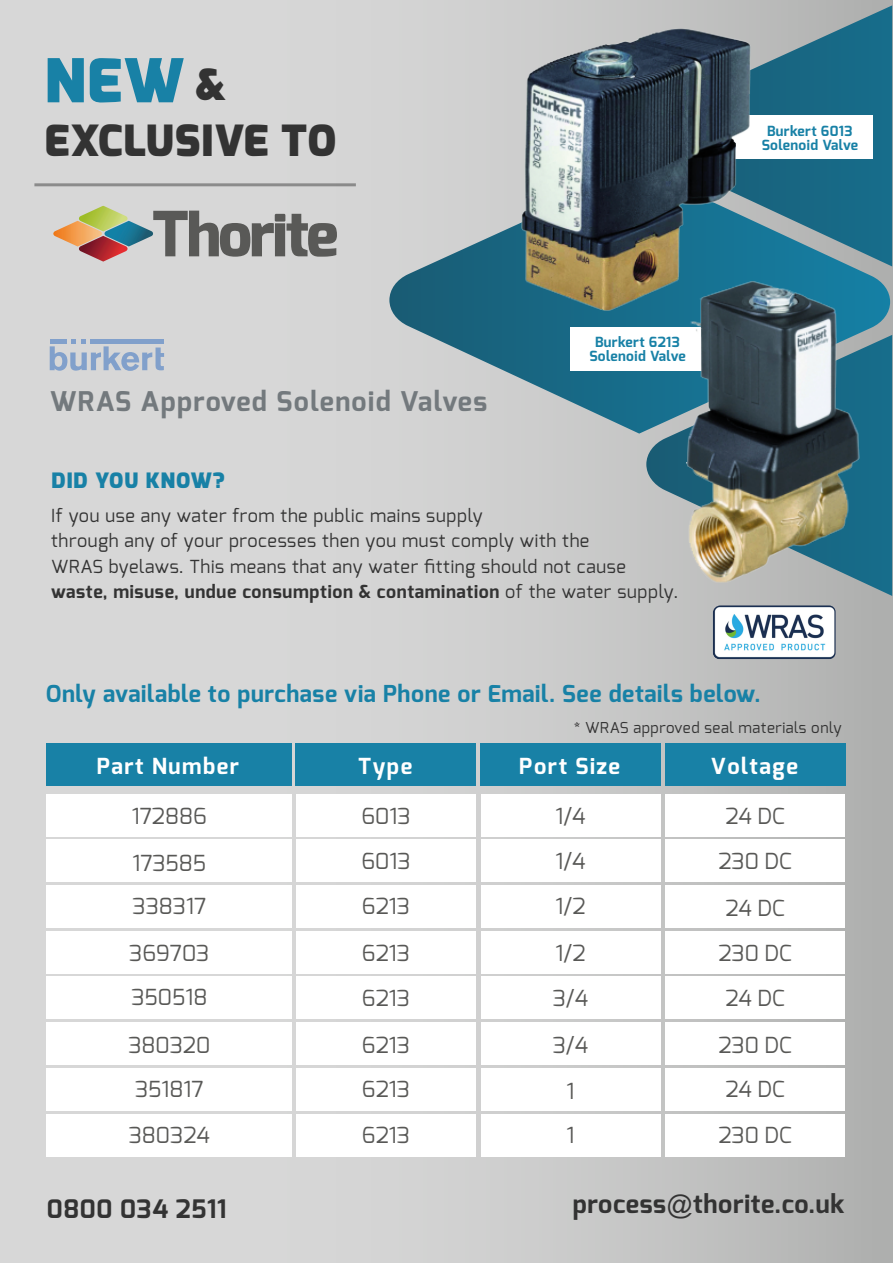
<style>
.page{position:relative;width:893px;height:1263px;background:#fff}
.page>*{position:absolute;margin:0;border:0;box-sizing:border-box;transform-origin:0 0}
.t1{font:900 60.45px "Exo";color:#1881a6}
.t2{font:900 43.05px "Exo";letter-spacing:.025em;color:#333}
.t3{font:700 27.15px "Exo";letter-spacing:.05em;color:#73797d}
.t4{font:700 25.5px "Exo";letter-spacing:.025em;color:#333}
.t5{font:700 23.4px "Exo";letter-spacing:.025em;color:#1881a6}
.t6{font:22.05px/45.3px "Exo";color:#585856}
.t7{font:700 22.05px "Exo";letter-spacing:.065em;color:#fff}
.t8{font:900 21.15px "Exo";letter-spacing:.05em;color:#1881a6}
.t9{font:18px/25.5px "Exo";letter-spacing:.035em;color:#333}
.t10{font:15px "Exo";letter-spacing:.035em;color:#333}
.t11{font:700 13.95px/14.7px "Exo";letter-spacing:.025em;color:#1881a6;text-align:center}
.s1{font-size:43.05px;color:#333}
.s2{font-weight:700}
.s3{font-family:"Arial";font-weight:400}
</style>
<div class="page">
<div style="left:0;top:0;width:892px;height:1263px;background:linear-gradient(to right,#e0e0e0,#b8b9b8)"></div>
<svg style="left:646px;top:5px;width:246px;height:261px;background:#4f8598"></svg>
<svg style="left:389px;top:168px;width:501px;height:266px;background:#6a96a6"></svg>
<svg style="left:646px;top:335px;width:246px;height:261px;background:#598b9d"></svg>
<svg style="left:153px;top:211px;width:184px;height:46px;background:#949493"></svg>
<img style="left:79px;top:236px;width:49px;height:26px">
<img style="left:104px;top:221px;width:49px;height:25px">
<img style="left:53px;top:221px;width:49px;height:25px">
<img style="left:79px;top:206px;width:49px;height:25px">
<hr style="left:34px;top:183px;width:322px;height:3px;background:#333">
<img style="left:713px;top:605px;width:123px;height:54px">
<div style="left:46px;top:794px;width:245px;height:42px;background:#fff"></div>
<div style="left:46px;top:839px;width:245px;height:43px;background:#fff"></div>
<div style="left:46px;top:885px;width:245px;height:43px;background:#fff"></div>
<div style="left:46px;top:931px;width:245px;height:43px;background:#fff"></div>
<div style="left:46px;top:976px;width:245px;height:43px;background:#fff"></div>
<div style="left:46px;top:1022px;width:245px;height:43px;background:#fff"></div>
<div style="left:46px;top:1068px;width:245px;height:43px;background:#fff"></div>
<div style="left:46px;top:1114px;width:245px;height:42px;background:#fff"></div>
<div style="left:46px;top:743px;width:246px;height:43px;background:#1881a6"></div>
<div style="left:296px;top:794px;width:180px;height:42px;background:#fff"></div>
<div style="left:296px;top:839px;width:180px;height:43px;background:#fff"></div>
<div style="left:296px;top:885px;width:180px;height:43px;background:#fff"></div>
<div style="left:296px;top:931px;width:180px;height:43px;background:#fff"></div>
<div style="left:296px;top:976px;width:180px;height:43px;background:#fff"></div>
<div style="left:296px;top:1022px;width:180px;height:43px;background:#fff"></div>
<div style="left:296px;top:1068px;width:180px;height:43px;background:#fff"></div>
<div style="left:296px;top:1114px;width:180px;height:42px;background:#fff"></div>
<div style="left:296px;top:743px;width:180px;height:43px;background:#1881a6"></div>
<div style="left:480px;top:794px;width:180px;height:42px;background:#fff"></div>
<div style="left:480px;top:839px;width:180px;height:43px;background:#fff"></div>
<div style="left:480px;top:885px;width:180px;height:43px;background:#fff"></div>
<div style="left:480px;top:931px;width:180px;height:43px;background:#fff"></div>
<div style="left:480px;top:976px;width:180px;height:43px;background:#fff"></div>
<div style="left:480px;top:1022px;width:180px;height:43px;background:#fff"></div>
<div style="left:480px;top:1068px;width:180px;height:43px;background:#fff"></div>
<div style="left:480px;top:1114px;width:180px;height:42px;background:#fff"></div>
<div style="left:480px;top:743px;width:181px;height:43px;background:#1881a6"></div>
<div style="left:665px;top:794px;width:180px;height:42px;background:#fff"></div>
<div style="left:665px;top:839px;width:180px;height:43px;background:#fff"></div>
<div style="left:665px;top:885px;width:180px;height:43px;background:#fff"></div>
<div style="left:665px;top:931px;width:180px;height:43px;background:#fff"></div>
<div style="left:665px;top:976px;width:180px;height:43px;background:#fff"></div>
<div style="left:665px;top:1022px;width:180px;height:43px;background:#fff"></div>
<div style="left:665px;top:1068px;width:180px;height:43px;background:#fff"></div>
<div style="left:665px;top:1114px;width:180px;height:42px;background:#fff"></div>
<div style="left:665px;top:743px;width:180px;height:43px;background:#1881a6"></div>
<svg style="left:50px;top:339px;width:114px;height:32px;background:#b0bed1"></svg>
<hr style="left:91px;top:339px;width:73px;height:4px;background:#81a0cb">
<div style="left:722px;top:116px;width:151px;height:43px;background:#fff"></div>
<div style="left:570px;top:327px;width:152px;height:43px;background:#fff"></div>
<img style="left:520px;top:27px;width:232px;height:285px">
<img style="left:687px;top:280px;width:174px;height:303px">
<h1 class="t1" style="left:45px;top:42px;width:183px">NEW <span class="s1">&amp;</span></h1>
<h2 class="t2" style="left:45px;top:113px;width:293px">EXCLUSIVE TO</h2>
<h3 class="t3" style="left:50px;top:384px;width:439px">WRAS Approved Solenoid Valves</h3>
<p class="t11" style="left:589px;top:334px;width:98px">Burkert 6213<br>Solenoid Valve</p>
<p class="t8" style="left:52px;top:467px;width:175px">DID YOU KNOW?</p>
<p class="t9" style="left:51px;top:502px;width:629px">If you use any water from the public mains supply<br>through any of your processes then you must comply with the<br>WRAS byelaws. This means that any water fitting should not cause <span class="s2">waste, misuse, undue consumption &amp; contamination</span> of the water supply.</p>
<p class="t11" style="left:762px;top:123px;width:98px">Burkert 6013<br>Solenoid Valve</p>
<p class="t5" style="left:46px;top:679px;width:716px">Only available to purchase via Phone or Email. See details below.</p>
<p class="t10" style="left:574px;top:718px;width:269px">* WRAS approved seal materials only</p>
<p class="t7" style="left:97px;top:752px;width:144px">Part Number</p>
<p class="t7" style="left:358px;top:751px;width:56px">Type</p>
<p class="t7" style="left:519px;top:751px;width:102px">Port Size</p>
<p class="t7" style="left:711px;top:752px;width:89px">Voltage</p>
<p class="t6" style="left:132px;top:793px;width:77px">172886</p>
<p class="t6" style="left:361px;top:793px;width:51px">6013</p>
<p class="t6" style="left:725px;top:793px;width:61px">24 DC</p>
<p class="t6" style="left:553px;top:793px;width:37px;text-align:justify">1/4<br>1/4<br>1/2<br>1/2<br>3/4</p>
<p class="t6" style="left:553px;top:1023px;width:37px;text-align:center">3/4<br>1<br>1</p>
<p class="t6" style="left:718px;top:838px;width:75px">230 DC</p>
<p class="t6" style="left:361px;top:838px;width:51px;text-align:justify">6013<br>6213<br>6213<br>6213</p>
<p class="t6" style="left:362px;top:1024px;width:50px;line-height:43.3px">6213<br>6213</p>
<p class="t6" style="left:362px;top:1112px;width:50px">6213</p>
<p class="t6" style="left:132px;top:842px;width:75px;line-height:42.8px">173585<br>338317</p>
<p class="t6" style="left:129px;top:930px;width:82px;line-height:44.7px">369703<br>350518</p>
<p class="t6" style="left:128px;top:1024px;width:83px;line-height:43.2px;text-align:center">380320<br>351817</p>
<p class="t6" style="left:129px;top:1112px;width:83px">380324</p>
<p class="t6" style="left:725px;top:885px;width:61px">24 DC</p>
<p class="t6" style="left:718px;top:930px;width:75px">230 DC</p>
<p class="t6" style="left:725px;top:975px;width:61px">24 DC</p>
<p class="t6" style="left:718px;top:1023px;width:75px">230 DC</p>
<p class="t6" style="left:725px;top:1066px;width:61px">24 DC</p>
<p class="t6" style="left:718px;top:1113px;width:75px">230 DC</p>
<h3 class="t4" style="left:47px;top:1192px;width:182px">0800 034 2511</h3>
<h3 class="t4" style="left:573px;top:1188px;width:273px">process<span class="s3">@</span>thorite.co.uk</h3>
</div>
